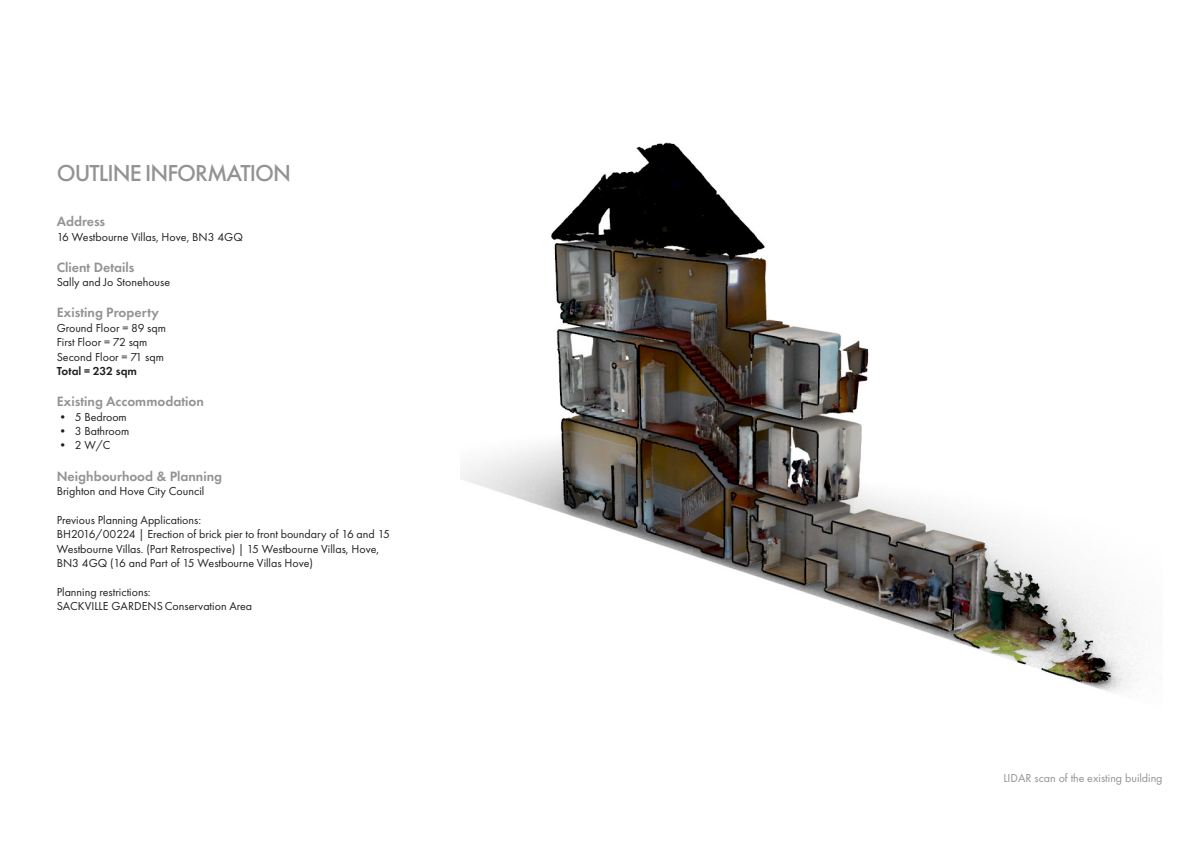
<style>
.page{position:relative;width:1191px;height:842px;background:#fff}
.page>*{position:absolute;margin:0;border:0;box-sizing:border-box;transform-origin:0 0}
.FAB_Page_Subtitle{font:500 24px "Futura PT";letter-spacing:-.04em;color:#929394}
.FAB_2nd_Page_Subtitl{font:600 14px "Futura PT";color:#929394}
.FAB_Body_Text{font:12px/14.4px "Futura PT";color:#231f20}
.t1{font:12px "Futura PT";color:#929394}
.FAB_Body_Text-2{font:600 12px "Futura PT";color:#231f20}
</style>
<div class="page">
<img style="left:461px;top:142px;width:682px;height:551px">
<p class="FAB_Page_Subtitle" style="left:57px;top:158px;width:236px">OUTLINE INFORMATION</p>
<p class="FAB_2nd_Page_Subtitl" style="left:57px;top:213px;width:50px">Address</p>
<p class="FAB_Body_Text" style="left:57px;top:229px;width:188px">16 Westbourne Villas, Hove, BN3 4GQ</p>
<p class="FAB_2nd_Page_Subtitl" style="left:57px;top:258px;width:79px">Client Details</p>
<p class="FAB_Body_Text" style="left:57px;top:275px;width:115px">Sally and Jo Stonehouse</p>
<p class="FAB_2nd_Page_Subtitl" style="left:57px;top:304px;width:104px">Existing Property</p>
<p class="FAB_Body_Text" style="left:57px;top:320px;width:111px">Ground Floor = 89 sqm</p>
<p class="FAB_Body_Text" style="left:57px;top:335px;width:92px">First Floor = 72 sqm</p>
<p class="FAB_Body_Text" style="left:57px;top:349px;width:109px">Second Floor = 71 sqm</p>
<p class="FAB_Body_Text-2" style="left:57px;top:363px;width:82px">Total = 232 sqm</p>
<p class="FAB_2nd_Page_Subtitl" style="left:57px;top:393px;width:149px">Existing Accommodation</p>
<p class="FAB_Body_Text" style="left:57px;top:409px;width:72px">• 5 Bedroom</p>
<p class="FAB_Body_Text" style="left:57px;top:424px;width:74px">• 3 Bathroom</p>
<p class="FAB_Body_Text" style="left:57px;top:438px;width:55px">• 2 W/C</p>
<p class="FAB_2nd_Page_Subtitl" style="left:57px;top:467px;width:167px">Neighbourhood &amp; Planning</p>
<p class="FAB_Body_Text" style="left:57px;top:484px;width:149px">Brighton and Hove City Council</p>
<p class="FAB_Body_Text" style="left:57px;top:512px;width:146px">Previous Planning Applications:</p>
<p class="FAB_Body_Text" style="left:57px;top:527px;width:334px">BH2016/00224 | Erection of brick pier to front boundary of 16 and 15<br>Westbourne Villas. (Part Retrospective) | 15 Westbourne Villas, Hove,<br>BN3 4GQ (16 and Part of 15 Westbourne Villas Hove)</p>
<p class="FAB_Body_Text" style="left:57px;top:584px;width:95px">Planning restrictions:</p>
<p class="FAB_Body_Text" style="left:57px;top:599px;width:197px">SACKVILLE GARDENSConservation Area</p>
<p class="t1" style="left:1003px;top:770px;width:161px">LIDAR scan of the existing building</p>
</div>
